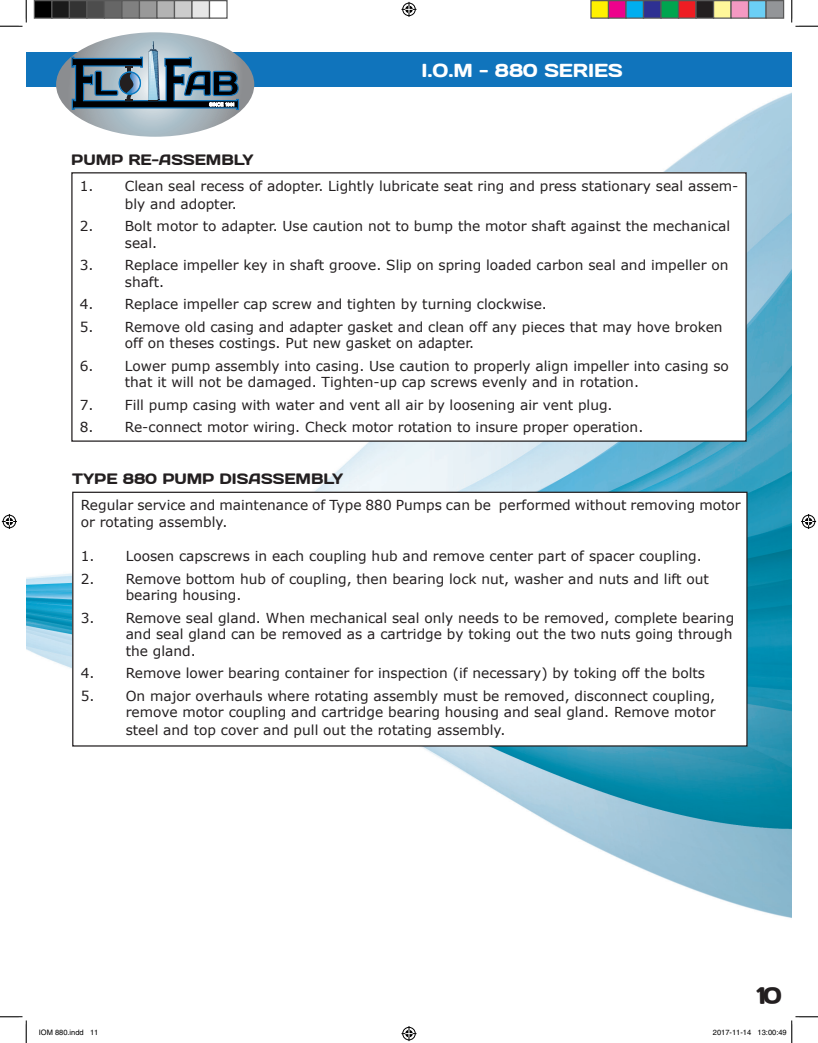
<style>
.page{position:relative;width:818px;height:1043px;background:#fff}
.page>*{position:absolute;margin:0;border:0;box-sizing:border-box;transform-origin:0 0}
.t1{font:18.75px "Days";color:#fff}
.t2{font:15px "Days";color:#231f20}
.t3{font:13.75px/16.5px "Verdana";color:#231f20}
.t4{font:7.5px "Helvetica";color:#000}
</style>
<div class="page">
<img style="left:26px;top:86px;width:765px;height:832px">
<div style="left:28px;top:52px;width:763px;height:34px;background:#1074bc"></div>
<hr style="left:26px;top:52px;width:2px;height:35px;background:#1074bc">
<svg style="left:56px;top:32px;width:198px;height:105px"></svg>
<div style="left:73px;top:492px;width:674px;height:254px;background:#fff"></div>
<div style="left:72px;top:491px;width:675px;height:255px;border:1px solid #231f20"></div>
<div style="left:72px;top:173px;width:674px;height:268px;background:#fff"></div>
<div style="left:71px;top:172px;width:675px;height:270px;border:1px solid #231f20"></div>
<svg style="left:0;top:0;width:27px;height:27px"></svg>
<svg style="left:0;top:1016px;width:27px;height:26px"></svg>
<svg style="left:791px;top:0;width:27px;height:27px"></svg>
<svg style="left:401px;top:2px;width:15px;height:15px"></svg>
<svg style="left:401px;top:1026px;width:15px;height:15px"></svg>
<svg style="left:2px;top:514px;width:15px;height:15px"></svg>
<svg style="left:801px;top:514px;width:15px;height:15px"></svg>
<div style="left:34px;top:1px;width:18px;height:17px;background:#000"></div>
<div style="left:34px;top:0;width:18px;height:19px;border:1px solid #595959"></div>
<div style="left:52px;top:1px;width:17px;height:17px;background:#1a1a1a"></div>
<div style="left:51px;top:0;width:19px;height:19px;border:1px solid #595959"></div>
<div style="left:69px;top:1px;width:18px;height:17px;background:#333"></div>
<div style="left:69px;top:0;width:19px;height:19px;border:1px solid #595959"></div>
<div style="left:87px;top:1px;width:17px;height:17px;background:#4d4d4d"></div>
<div style="left:86px;top:0;width:19px;height:19px;border:1px solid #595959"></div>
<div style="left:104px;top:1px;width:18px;height:17px;background:#666"></div>
<div style="left:104px;top:0;width:18px;height:19px;border:1px solid #595959"></div>
<div style="left:122px;top:1px;width:17px;height:17px;background:#808080"></div>
<div style="left:121px;top:0;width:19px;height:19px;border:1px solid #595959"></div>
<div style="left:139px;top:1px;width:18px;height:17px;background:#999"></div>
<div style="left:139px;top:0;width:19px;height:19px;border:1px solid #595959"></div>
<div style="left:157px;top:1px;width:17px;height:17px;background:#b3b3b3"></div>
<div style="left:156px;top:0;width:19px;height:19px;border:1px solid #595959"></div>
<div style="left:174px;top:1px;width:18px;height:17px;background:#ccc"></div>
<div style="left:174px;top:0;width:18px;height:19px;border:1px solid #595959"></div>
<div style="left:192px;top:1px;width:17px;height:17px;background:#e6e6e6"></div>
<div style="left:191px;top:0;width:19px;height:19px;border:1px solid #595959"></div>
<div style="left:209px;top:0;width:19px;height:19px;border:1px solid #595959"></div>
<div style="left:591px;top:1px;width:17px;height:17px;background:#fff101"></div>
<div style="left:590px;top:0;width:19px;height:19px;border:1px solid #595959"></div>
<div style="left:608px;top:1px;width:18px;height:17px;background:#ed028c"></div>
<div style="left:608px;top:0;width:18px;height:19px;border:1px solid #595959"></div>
<div style="left:626px;top:1px;width:17px;height:17px;background:#00aeef"></div>
<div style="left:625px;top:0;width:19px;height:19px;border:1px solid #595959"></div>
<div style="left:643px;top:1px;width:18px;height:17px;background:#2e3092"></div>
<div style="left:642px;top:0;width:19px;height:19px;border:1px solid #595959"></div>
<div style="left:661px;top:1px;width:17px;height:17px;background:#00a54f"></div>
<div style="left:660px;top:0;width:19px;height:19px;border:1px solid #595959"></div>
<div style="left:678px;top:1px;width:18px;height:17px;background:#ee1d23"></div>
<div style="left:678px;top:0;width:18px;height:19px;border:1px solid #595959"></div>
<div style="left:696px;top:1px;width:17px;height:17px;background:#231f20"></div>
<div style="left:695px;top:0;width:19px;height:19px;border:1px solid #595959"></div>
<div style="left:713px;top:1px;width:18px;height:17px;background:#fff79a"></div>
<div style="left:712px;top:0;width:19px;height:19px;border:1px solid #595959"></div>
<div style="left:731px;top:1px;width:17px;height:17px;background:#f499c2"></div>
<div style="left:730px;top:0;width:19px;height:19px;border:1px solid #595959"></div>
<div style="left:748px;top:1px;width:18px;height:17px;background:#6bcff6"></div>
<div style="left:748px;top:0;width:18px;height:19px;border:1px solid #595959"></div>
<div style="left:766px;top:1px;width:17px;height:17px;background:#939598"></div>
<div style="left:765px;top:0;width:19px;height:19px;border:1px solid #595959"></div>
<svg style="left:791px;top:1016px;width:27px;height:26px"></svg>
<p class="t2" style="left:71px;top:150px;width:184px">PUMP RE-ASSEMBLY</p>
<h1 class="t1" style="left:421px;top:58px;width:203px">I.O.M - 880 SERIES</h1>
<p class="t3" style="left:125px;top:177px;width:615px;line-height:18px;text-indent:-45px">1. Clean seal recess of adopter. Lightly lubricate seat ring and press stationary seal assem&shy;bly and adopter.</p>
<p class="t3" style="left:125px;top:218px;width:607px;text-indent:-45px">2. Bolt motor to adapter. Use caution not to bump the motor shaft against the mechanical seal.</p>
<p class="t3" style="left:125px;top:257px;width:605px;text-indent:-45px">3. Replace impeller key in shaft groove. Slip on spring loaded carbon seal and impeller on shaft.</p>
<p class="t3" style="left:80px;top:296px;width:468px">4. Replace impeller cap screw and tighten by turning clockwise.</p>
<p class="t3" style="left:125px;top:318px;width:599px;text-indent:-45px">5. Remove old casing and adapter gasket and clean off any pieces that may hove broken off on theses costings. Put new gasket on adapter.</p>
<p class="t3" style="left:125px;top:357px;width:605px;text-indent:-45px">6. Lower pump assembly into casing. Use caution to properly align impeller into casing so that it will not be damaged. Tighten-up cap screws evenly and in rotation.</p>
<p class="t3" style="left:80px;top:396px;width:534px">7. Fill pump casing with water and vent all air by loosening air vent plug.</p>
<p class="t3" style="left:80px;top:419px;width:565px">8. Re-connect motor wiring. Check motor rotation to insure proper operation.</p>
<p class="t2" style="left:72px;top:469px;width:273px">TYPE 880 PUMP DISASSEMBLY</p>
<p class="t3" style="left:81px;top:497px;width:661px">Regular service and maintenance of Type 880 Pumps can be performed without removing motor or rotating assembly.</p>
<p class="t3" style="left:81px;top:548px;width:622px">1. Loosen capscrews in each coupling hub and remove center part of spacer coupling.</p>
<p class="t3" style="left:126px;top:570px;width:584px;text-indent:-45px">2. Remove bottom hub of coupling, then bearing lock nut, washer and nuts and lift out bearing housing.</p>
<p class="t3" style="left:126px;top:609px;width:610px;text-align:justify;text-indent:-45px">3. Remove seal gland. When mechanical seal only needs to be removed, complete bearing and seal gland can be removed as a cartridge by toking out the two nuts going through the gland.</p>
<p class="t3" style="left:81px;top:665px;width:626px">4. Remove lower bearing container for inspection (if necessary) by toking off the bolts</p>
<p class="t3" style="left:81px;top:687px;width:636px;text-align:right">5. On major overhauls where rotating assembly must be removed, disconnect coupling, remove motor coupling and cartridge bearing housing and seal gland. Remove motor</p>
<p class="t3" style="left:126px;top:722px;width:381px">steel and top cover and pull out the rotating assembly.</p>
<p class="t4" style="left:39px;top:1028px;width:61px">IOM 880.indd 11</p>
<p class="t4" style="left:712px;top:1028px;width:75px">2017-11-14 13:00:49</p>
</div>
